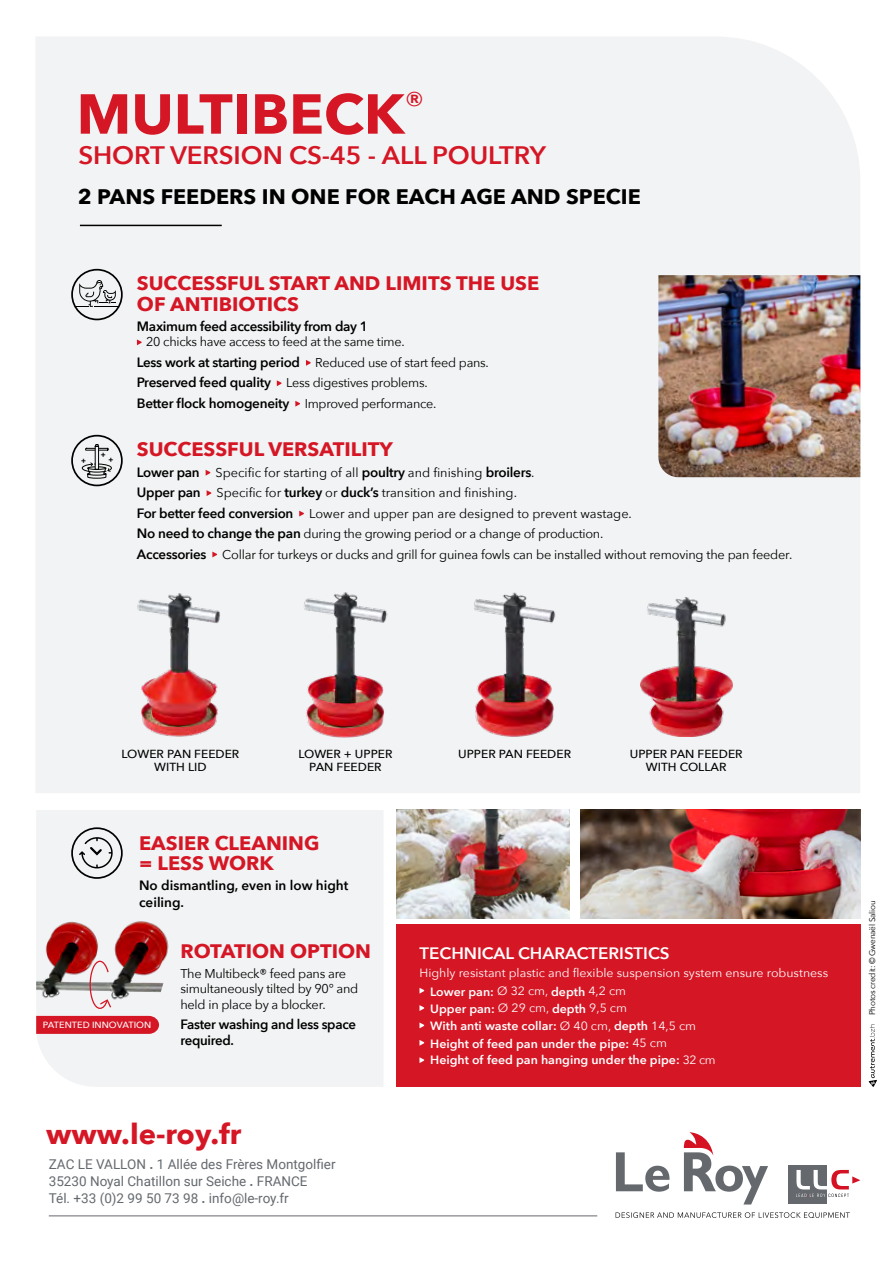
<style>
.page{position:relative;width:893px;height:1263px;background:#fff}
.page>*{position:absolute;margin:0;border:0;box-sizing:border-box;transform-origin:0 0}
.t1{font:700 55.65px "Avenir Next";color:#d51625}
.t2{font:700 28.35px "Avenir Next";color:#d51625}
.t3{font:600 25.2px "Avenir Next";letter-spacing:-.005em;color:#d51625}
.t4{font:700 21px "Avenir Next";color:#000}
.t5{font:700 19.5px/20.2px "Avenir Next";color:#d51625}
.t6{font:600 16.5px "Avenir Next";color:#fff}
.t7{font:600 13.5px/16.2px "Avenir Next";letter-spacing:-.02em;color:#000}
.t8{font:13.5px/17.1px "Roboto";color:#65696e}
.t9{font:600 13.5px/16.2px "Avenir Next";color:#000}
.t10{font:12.75px/20.4px "Avenir Next";letter-spacing:-.02em;color:#000}
.t11{font:600 12px/17.4px "Avenir Next";color:#fff}
.t12{font:500 11.7px/12.8px "Avenir Next";color:#000;text-align:center}
.t13{font:500 9px "Avenir Next";color:#fff}
.t14{font:8.25px "Avenir Next";letter-spacing:-.02em;color:#000}
.t15{font:900 7.35px "Avenir";color:#000}
.s1{font-weight:600;font-size:13.5px}
.s2{font-weight:400;font-size:12.75px}
.s3{font-weight:700}
.s4{font-weight:400}
</style>
<div class="page">
<div style="left:36px;top:810px;width:347px;height:277px;background:#f2f3f4"></div>
<div style="left:36px;top:37px;width:824px;height:756px;background:#f2f3f4"></div>
<hr style="left:49px;top:1215px;width:548px;height:1px;background:#65696e">
<div style="left:396px;top:925px;width:464px;height:162px;background:#d51625"></div>
<hr style="left:80px;top:225px;width:142px;height:1px;background:#000">
<svg style="left:419px;top:988px;width:5px;height:5px"></svg>
<svg style="left:419px;top:1005px;width:5px;height:6px"></svg>
<svg style="left:419px;top:1022px;width:5px;height:6px"></svg>
<svg style="left:419px;top:1040px;width:5px;height:6px"></svg>
<svg style="left:419px;top:1057px;width:5px;height:6px"></svg>
<svg style="left:137px;top:339px;width:5px;height:6px"></svg>
<svg style="left:306px;top:360px;width:5px;height:6px"></svg>
<svg style="left:277px;top:380px;width:5px;height:6px"></svg>
<svg style="left:295px;top:401px;width:5px;height:6px"></svg>
<svg style="left:206px;top:470px;width:5px;height:6px"></svg>
<svg style="left:207px;top:490px;width:5px;height:6px"></svg>
<svg style="left:299px;top:511px;width:5px;height:5px"></svg>
<svg style="left:212px;top:552px;width:5px;height:5px"></svg>
<svg style="left:71px;top:269px;width:52px;height:51px"></svg>
<svg style="left:71px;top:435px;width:52px;height:51px"></svg>
<img style="left:396px;top:809px;width:173px;height:109px">
<img style="left:581px;top:809px;width:279px;height:109px">
<img style="left:658px;top:275px;width:202px;height:202px">
<svg style="left:868px;top:1024px;width:9px;height:63px"></svg>
<svg style="left:36px;top:1016px;width:123px;height:18px"></svg>
<img style="left:130px;top:589px;width:91px;height:151px">
<img style="left:299px;top:589px;width:95px;height:151px">
<img style="left:445px;top:584px;width:145px;height:167px">
<img style="left:640px;top:598px;width:93px;height:138px">
<img style="left:36px;top:918px;width:146px;height:89px">
<svg style="left:89px;top:960px;width:23px;height:49px"></svg>
<svg style="left:71px;top:827px;width:52px;height:52px"></svg>
<svg style="left:616px;top:1152px;width:53px;height:40px"></svg>
<svg style="left:683px;top:1132px;width:85px;height:72px"></svg>
<div style="left:788px;top:1165px;width:38px;height:39px;background:#65696e"></div>
<svg style="left:796px;top:1170px;width:64px;height:27px"></svg>
<svg style="left:616px;top:1212px;width:234px;height:6px"></svg>
<h1 class="t1" style="left:77px;top:66px;width:350px">MULTIBECK<sup>®</sup></h1>
<h3 class="t3" style="left:78px;top:134px;width:469px">SHORT VERSION CS-45 - ALL POULTRY</h3>
<h3 class="t4" style="left:78px;top:178px;width:565px">2 PANS FEEDERS IN ONE FOR EACH AGE AND SPECIE</h3>
<p class="t15" style="left:81px;top:454px;width:6px">+</p>
<p class="t15" style="left:101px;top:448px;width:6px">+</p>
<p class="t15" style="left:108px;top:453px;width:6px">+</p>
<h3 class="t5" style="left:137px;top:273px;width:404px">SUCCESSFUL START AND LIMITS THE USE<br>OF ANTIBIOTICS</h3>
<p class="t7" style="left:137px;top:318px;width:233px">Maximum feed accessibility from day 1</p>
<p class="t10" style="left:137px;top:331px;width:353px;text-indent:9px">20 chicks have access to feed at the same time.<br><span class="s1">Less work at starting period</span> Reduced use of start feed pans.<br><span class="s1">Preserved feed quality</span> Less digestives problems.</p>
<p class="t7" style="left:137px;top:395px;width:301px">Better flock homogeneity <span class="s2">Improved performance.</span></p>
<h3 class="t5" style="left:137px;top:439px;width:257px">SUCCESSFUL VERSATILITY</h3>
<p class="t10" style="left:137px;top:462px;width:657px"><span class="s1">Lower pan</span> Specific for starting of all <span class="s1">poultry</span> and finishing <span class="s1">broilers</span>.<br><span class="s1">Upper pan</span> Specific for <span class="s1">turkey</span> or <span class="s1">duck’s</span> transition and finishing.<br><span class="s1">For better feed conversion</span> Lower and upper pan are designed to prevent wastage.<br><span class="s1">No need to change the pan</span> during the growing period or a change of production.<br><span class="s1">Accessories</span> Collar for turkeys or ducks and grill for guinea fowls can be installed without removing the pan feeder.</p>
<p class="t12" style="left:122px;top:747px;width:119px">LOWER PAN FEEDER<br>WITH LID</p>
<p class="t12" style="left:298px;top:747px;width:96px">LOWER + UPPER</p>
<p class="t12" style="left:458px;top:747px;width:114px">UPPER PAN FEEDER</p>
<p class="t12" style="left:309px;top:760px;width:74px">PAN FEEDER</p>
<h3 class="t5" style="left:139px;top:832px;width:182px">EASIER CLEANING = LESS WORK</h3>
<p class="t9" style="left:139px;top:877px;width:211px">No dismantling, even in low hight ceiling.</p>
<p class="t12" style="left:630px;top:747px;width:114px">UPPER PAN FEEDER<br>WITH COLLAR</p>
<p class="t13" style="left:43px;top:1017px;width:110px">PATENTED INNOVATION</p>
<h3 class="t5" style="left:180px;top:941px;width:192px">ROTATION OPTION</h3>
<p class="t10" style="left:180px;top:965px;width:179px;line-height:15.3px">The Multibeck® feed pans are simultaneously tilted by 90° and held in place by a blocker.</p>
<p class="t7" style="left:180px;top:1016px;width:177px">Faster washing and less space required.</p>
<h2 class="t2" style="left:46px;top:1110px;width:197px">www.le-roy.fr</h2>
<p class="t8" style="left:49px;top:1155px;width:288px">ZAC LE VALLON <span class="s3">.</span> 1 Allée des Frères Montgolfier<br>35230 Noyal Chatillon sur Seiche <span class="s3">.</span> FRANCE<br>Tél. +33 (0)2 99 50 73 98 <span class="s3">.</span> info@le-roy.fr</p>
<p class="t6" style="left:419px;top:939px;width:252px">TECHNICAL CHARACTERISTICS</p>
<p class="t11" style="left:430px;top:964px;width:400px;text-indent:-11px"><span class="s4">Highly resistant plastic and flexible suspension system ensure robustness </span>Lower pan: <span class="s4">Ø 32 cm,</span> depth <span class="s4">4,2 cm<br></span>Upper pan: <span class="s4">Ø 29 cm,</span> depth <span class="s4">9,5 cm<br></span>With anti waste collar: <span class="s4">Ø 40 cm,</span> depth <span class="s4">14,5 cm<br></span>Height of feed pan under the pipe: <span class="s4">45 cm<br></span>Height of feed pan hanging under the pipe: <span class="s4">32 cm</span></p>
<p class="t14" style="left:865px;top:1015px;width:116px;rotate:-90deg">Photos credit: © Gwenaël Saliou</p>
</div>
